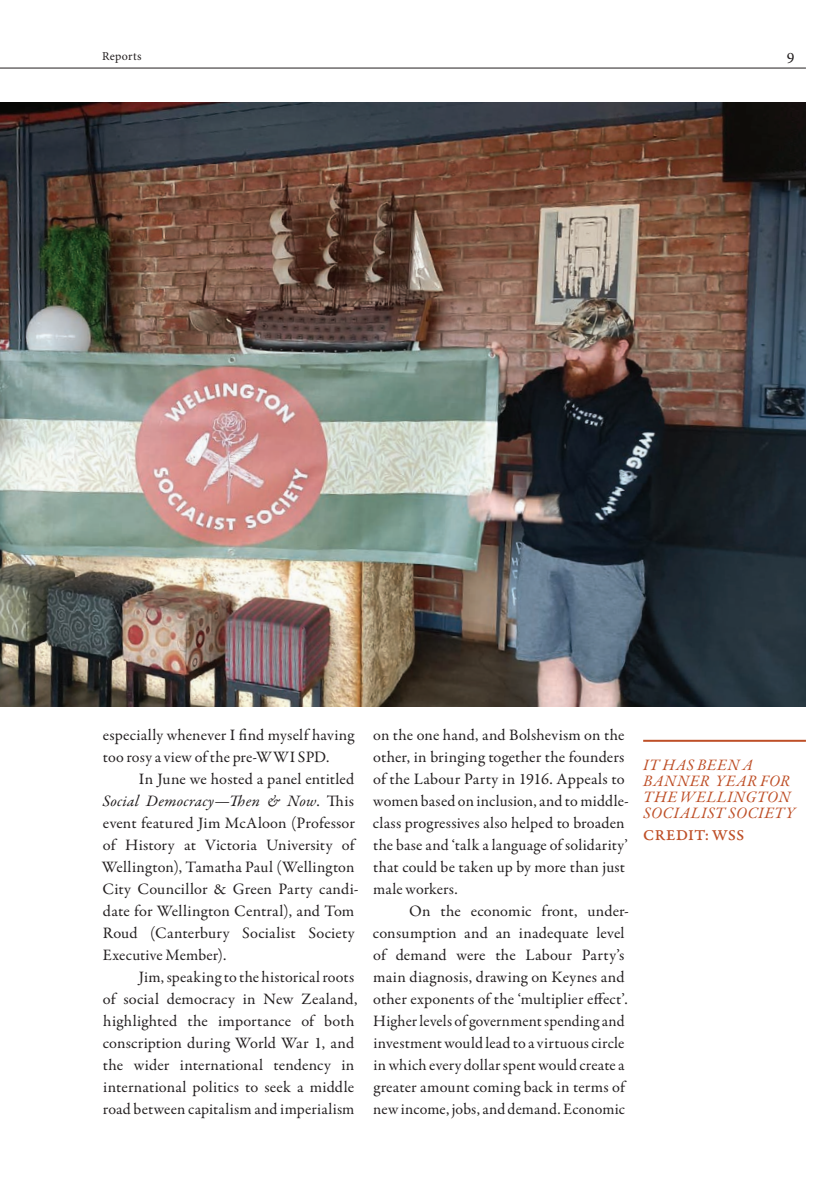
<style>
.page{position:relative;width:840px;height:1191px;background:#fff}
.page>*{position:absolute;margin:0;border:0;box-sizing:border-box;transform-origin:0 0}
.t1{font:16px/22px "Garamond Premr Pro";letter-spacing:.01em;color:#231f20}
.t2{font:italic 16px/16px "Garamond Premr Pro";letter-spacing:.035em;color:#be4f27}
.t3{font:16px "Garamond Premr Pro Med Capt";letter-spacing:.04em;color:#be4f27}
.t4{font:16px "Minion Pro";color:#231f20}
.t5{font:12px "Minion Pro";letter-spacing:.025em;color:#231f20}
.s1{font-style:italic}
</style>
<div class="page">
<hr style="left:0;top:68px;width:805px;height:1px;background:#231f20">
<hr style="left:642px;top:740px;width:163px;height:2px;background:#be4f27">
<img style="left:0;top:102px;width:805px;height:604px">
<p class="t5" style="left:102px;top:48px;width:41px">Reports</p>
<p class="t4" style="left:786px;top:47px;width:9px">9</p>
<p class="t1" style="left:103px;top:724px;width:253px">especially whenever I find myself having too rosy a view of the pre-WWI SPD.</p>
<p class="t1" style="left:102px;top:768px;width:258px;text-indent:37px">In June we hosted a panel entitled <span class="s1">Social Democracy—Then &amp; Now</span>. This event featured Jim McAloon (Professor of History at Victoria University of Wellington), Tamatha Paul (Wellington City Councillor &amp; Green Party candi&shy;date for Wellington Central), and Tom Roud (Canterbury Socialist Society Executive Member).</p>
<p class="t1" style="left:103px;top:966px;width:256px;text-indent:36px">Jim, speaking to the historical roots of social democracy in New Zealand, highlighted the importance of both conscription during World War 1, and the wider international tendency in international politics to seek a middle road between capitalism and imperialism</p>
<p class="t1" style="left:372px;top:724px;width:257px">on the one hand, and Bolshevism on the other, in bringing together the founders of the Labour Party in 1916. Appeals to women based on inclusion, and to middle&shy;class progressives also helped to broaden the base and ‘talk a language of solidarity’ that could be taken up by more than just male workers.</p>
<p class="t1" style="left:372px;top:900px;width:257px;text-indent:36px">On the economic front, under&shy;consumption and an inadequate level of demand were the Labour Party’s main diagnosis, drawing on Keynes and other exponents of the ‘multiplier effect’.<br>Higher levels of government spending and investment would lead to a virtuous circle in which every dollar spent would create a greater amount coming back in terms of new income, jobs, and demand. Economic</p>
<p class="t2" style="left:643px;top:758px;width:153px">IT HAS BEEN A<br>BANNER YEAR FOR<br>THE WELLINGTON<br>SOCIALIST SOCIETY</p>
<p class="t3" style="left:643px;top:825px;width:102px">CREDIT: WSS</p>
</div>
